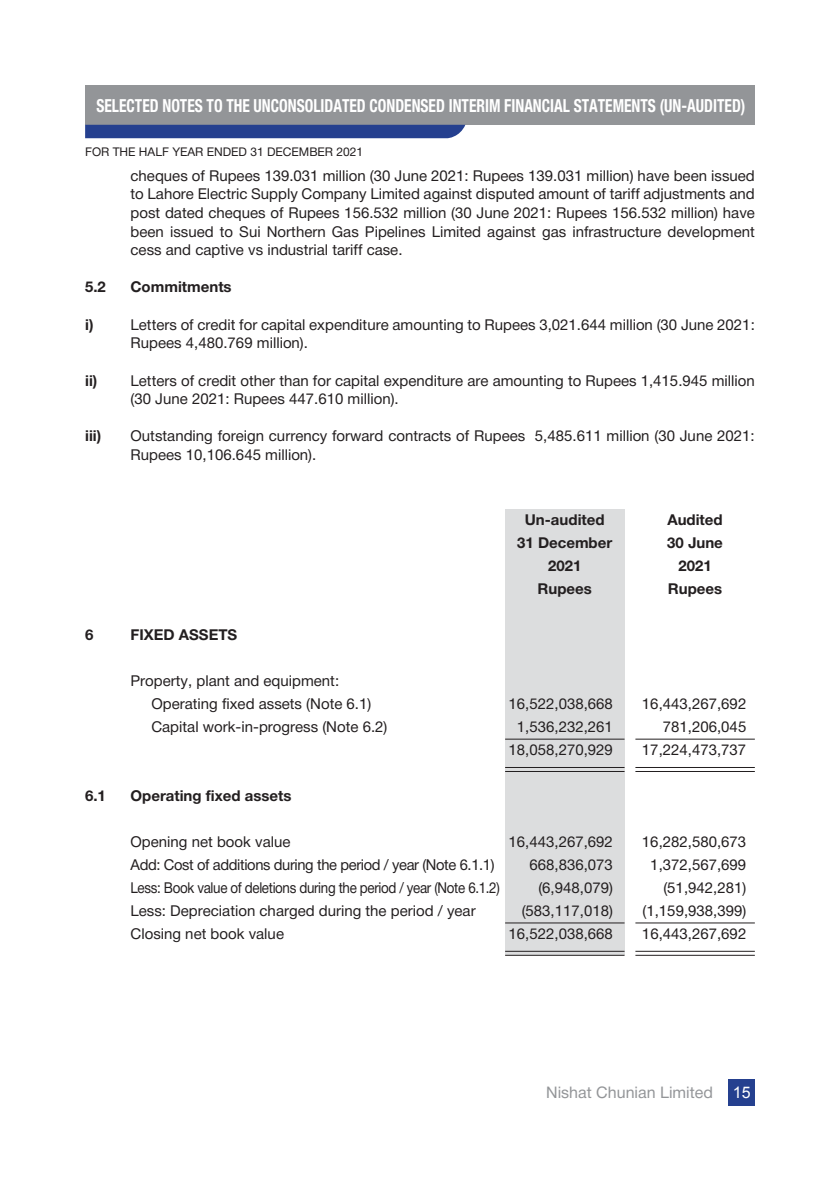
<style>
.page{position:relative;width:840px;height:1191px;background:#fff}
.page>*{position:absolute;margin:0;border:0;box-sizing:border-box;transform-origin:0 0}
.t1{font:700 condensed 18px "Helvetica Neue";color:#fff;scale:.86 1}
.t2{font:16px "Helvetica Neue";color:#939598}
.t3{font:15px/18.6px "Helvetica Neue";color:#231f20}
.t4{font:700 15px "Helvetica Neue";color:#231f20}
.t5{font:15px "Helvetica Neue";letter-spacing:-.025em;color:#231f20;scale:.89 1}
.t6{font:15px "Helvetica Neue";letter-spacing:-.025em;color:#231f20}
.t7{font:12px "Helvetica Neue";color:#231f20}
.s1{font-weight:700}
.s2{font-family:"Arial";color:#fff}
</style>
<div class="page">
<div style="left:505px;top:510px;width:119px;height:445px;background:#dcddde"></div>
<hr style="left:505px;top:922px;width:119px;height:1px;background:#231f20">
<hr style="left:635px;top:922px;width:119px;height:1px;background:#231f20">
<hr style="left:505px;top:950px;width:119px;height:1px;background:#231f20">
<hr style="left:635px;top:950px;width:119px;height:1px;background:#231f20">
<hr style="left:505px;top:954px;width:119px;height:1px;background:#231f20">
<hr style="left:635px;top:954px;width:119px;height:1px;background:#231f20">
<hr style="left:505px;top:738px;width:119px;height:1px;background:#231f20">
<hr style="left:635px;top:738px;width:119px;height:1px;background:#231f20">
<hr style="left:505px;top:767px;width:119px;height:1px;background:#231f20">
<hr style="left:635px;top:767px;width:119px;height:1px;background:#231f20">
<hr style="left:505px;top:771px;width:119px;height:1px;background:#231f20">
<hr style="left:635px;top:771px;width:119px;height:1px;background:#231f20">
<div style="left:728px;top:1079px;width:26px;height:27px;background:#25408f"></div>
<div style="left:85px;top:85px;width:669px;height:40px;background:#939598"></div>
<div style="left:85px;top:125px;width:380px;height:13px;background:#25408f"></div>
<p class="t1" style="left:96px;top:95px;width:755px">SELECTED NOTES TO THE UNCONSOLIDATED CONDENSED INTERIM FINANCIAL STATEMENTS (UN-AUDITED)</p>
<p class="t7" style="left:85px;top:143px;width:279px">FOR THE HALF YEAR ENDED 31 DECEMBER 2021</p>
<p class="t3" style="left:130px;top:167px;width:625px;text-align:justify">cheques of Rupees 139.031 million (30 June 2021: Rupees 139.031 million) have been issued to Lahore Electric Supply Company Limited against disputed amount of tariff adjustments and post dated cheques of Rupees 156.532 million (30 June 2021: Rupees 156.532 million) have been issued to Sui Northern Gas Pipelines Limited against gas infrastructure development cess and captive vs industrial tariff case.</p>
<p class="t4" style="left:85px;top:275px;width:22px">5.2</p>
<p class="t4" style="left:130px;top:275px;width:103px">Commitments</p>
<p class="t4" style="left:85px;top:312px;width:10px">i)</p>
<p class="t3" style="left:130px;top:316px;width:625px">Letters of credit for capital expenditure amounting to Rupees 3,021.644 million (30 June 2021:<br>Rupees 4,480.769 million).</p>
<p class="t3" style="left:130px;top:372px;width:625px;text-indent:-45px"><span class="s1">ii)</span> Letters of credit other than for capital expenditure are amounting to Rupees 1,415.945 million (30 June 2021: Rupees 447.610 million).</p>
<p class="t4" style="left:85px;top:424px;width:18px">iii)</p>
<p class="t3" style="left:130px;top:427px;width:625px">Outstanding foreign currency forward contracts of Rupees 5,485.611 million (30 June 2021:<br>Rupees 10,106.645 million).</p>
<p class="t4" style="left:85px;top:622px;width:10px">6</p>
<p class="t4" style="left:130px;top:622px;width:108px">FIXED ASSETS</p>
<p class="t3" style="left:151px;top:669px;width:221px;line-height:23px;text-indent:-21px">Property, plant and equipment:<br>Operating fixed assets (Note 6.1)</p>
<p class="t4" style="left:524px;top:507px;width:81px">Un-audited</p>
<p class="t4" style="left:667px;top:507px;width:57px">Audited</p>
<p class="t4" style="left:517px;top:530px;width:96px">31 December</p>
<p class="t4" style="left:666px;top:530px;width:57px">30 June</p>
<p class="t4" style="left:547px;top:553px;width:35px">2021</p>
<p class="t4" style="left:678px;top:553px;width:35px">2021</p>
<p class="t4" style="left:537px;top:576px;width:56px">Rupees</p>
<p class="t4" style="left:667px;top:576px;width:56px">Rupees</p>
<p class="t3" style="left:508px;top:695px;width:106px">16,522,038,668</p>
<p class="t3" style="left:641px;top:695px;width:106px">16,443,267,692</p>
<p class="t3" style="left:151px;top:718px;width:237px">Capital work-in-progress (Note 6.2)</p>
<p class="t3" style="left:516px;top:718px;width:97px">1,536,232,261</p>
<p class="t3" style="left:662px;top:718px;width:85px">781,206,045</p>
<p class="t3" style="left:508px;top:741px;width:106px">18,058,270,929</p>
<p class="t3" style="left:641px;top:741px;width:106px">17,224,473,737</p>
<p class="t4" style="left:85px;top:783px;width:22px">6.1</p>
<p class="t4" style="left:130px;top:783px;width:162px">Operating fixed assets</p>
<p class="t3" style="left:130px;top:833px;width:161px">Opening net book value</p>
<p class="t3" style="left:508px;top:833px;width:106px">16,443,267,692</p>
<p class="t3" style="left:641px;top:833px;width:106px">16,282,580,673</p>
<p class="t6" style="left:130px;top:853px;width:365px">Add: Cost of additions during the period / year (Note 6.1.1)</p>
<p class="t3" style="left:529px;top:856px;width:85px">668,836,073</p>
<p class="t3" style="left:650px;top:856px;width:97px">1,372,567,699</p>
<p class="t5" style="left:130px;top:876px;width:416px">Less: Book value of deletions during the period / year (Note 6.1.2)</p>
<p class="t3" style="left:538px;top:879px;width:76px">(6,948,079)</p>
<p class="t3" style="left:663px;top:879px;width:84px">(51,942,281)</p>
<p class="t3" style="left:130px;top:902px;width:346px">Less: Depreciation charged during the period / year</p>
<p class="t3" style="left:521px;top:902px;width:93px">(583,117,018)</p>
<p class="t3" style="left:642px;top:902px;width:105px">(1,159,938,399)</p>
<p class="t3" style="left:130px;top:925px;width:155px">Closing net book value</p>
<p class="t3" style="left:508px;top:925px;width:106px">16,522,038,668</p>
<p class="t3" style="left:641px;top:925px;width:106px">16,443,267,692</p>
<p class="t2" style="left:546px;top:1080px;width:206px">Nishat Chunian Limited <span class="s2">15</span></p>
</div>
